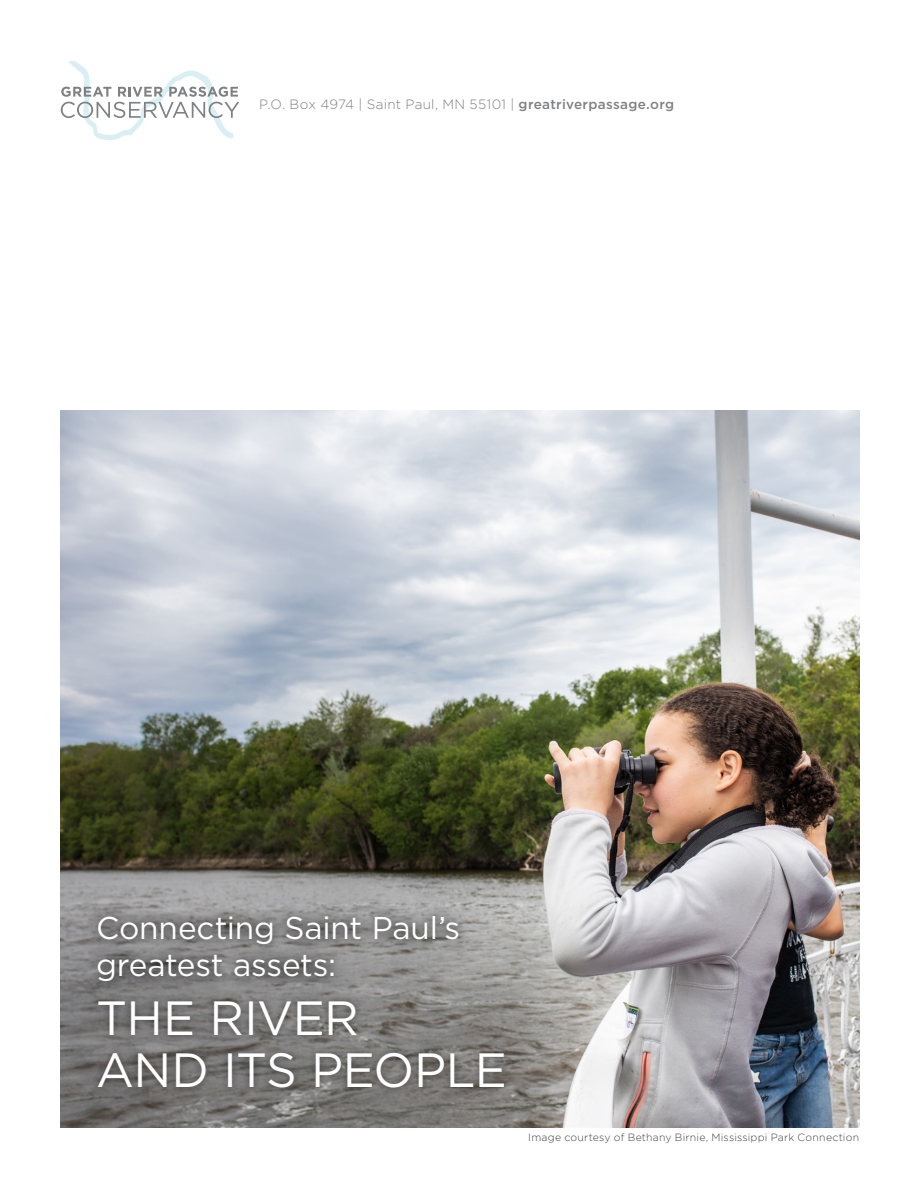
<style>
.page{position:relative;width:918px;height:1188px;background:#fff}
.page>*{position:absolute;margin:0;border:0;box-sizing:border-box;transform-origin:0 0}
.Paragraph_Style_1{font:48px "Gotham";letter-spacing:-.01em;color:#fff}
.Paragraph_Style_1-2{font:31.5px/37.8px "Gotham";letter-spacing:-.005em;color:#fff}
.t1{font:300 13.5px "Gotham";letter-spacing:.015em;color:#7e8083}
.t2{font:300 10.5px "Gotham";letter-spacing:.02em;color:#414042}
.s1{font-weight:500}
</style>
<div class="page">
<svg style="left:61px;top:61px;width:178px;height:79px"></svg>
<img style="left:61px;top:411px;width:798px;height:716px">
<div style="left:84px;top:902px;width:389px;height:93px;background:#000;opacity:.82"></div>
<div style="left:91px;top:993px;width:421px;height:103px;background:#000;opacity:.5"></div>
<p class="t1" style="left:259px;top:96px;width:417px">P.O. Box 4974 | Saint Paul, MN 55101 | <span class="s1">greatriverpassage.org</span></p>
<p class="Paragraph_Style_1-2" style="left:96px;top:908px;width:366px">Connecting Saint Paul’s greatest assets:</p>
<p class="Paragraph_Style_1" style="left:96px;top:987px;width:264px">THE RIVER</p>
<p class="Paragraph_Style_1" style="left:96px;top:1040px;width:412px">AND ITS PEOPLE</p>
<p class="t2" style="left:528px;top:1131px;width:332px">Image courtesy of Bethany Birnie, Mississippi Park Connection</p>
</div>
